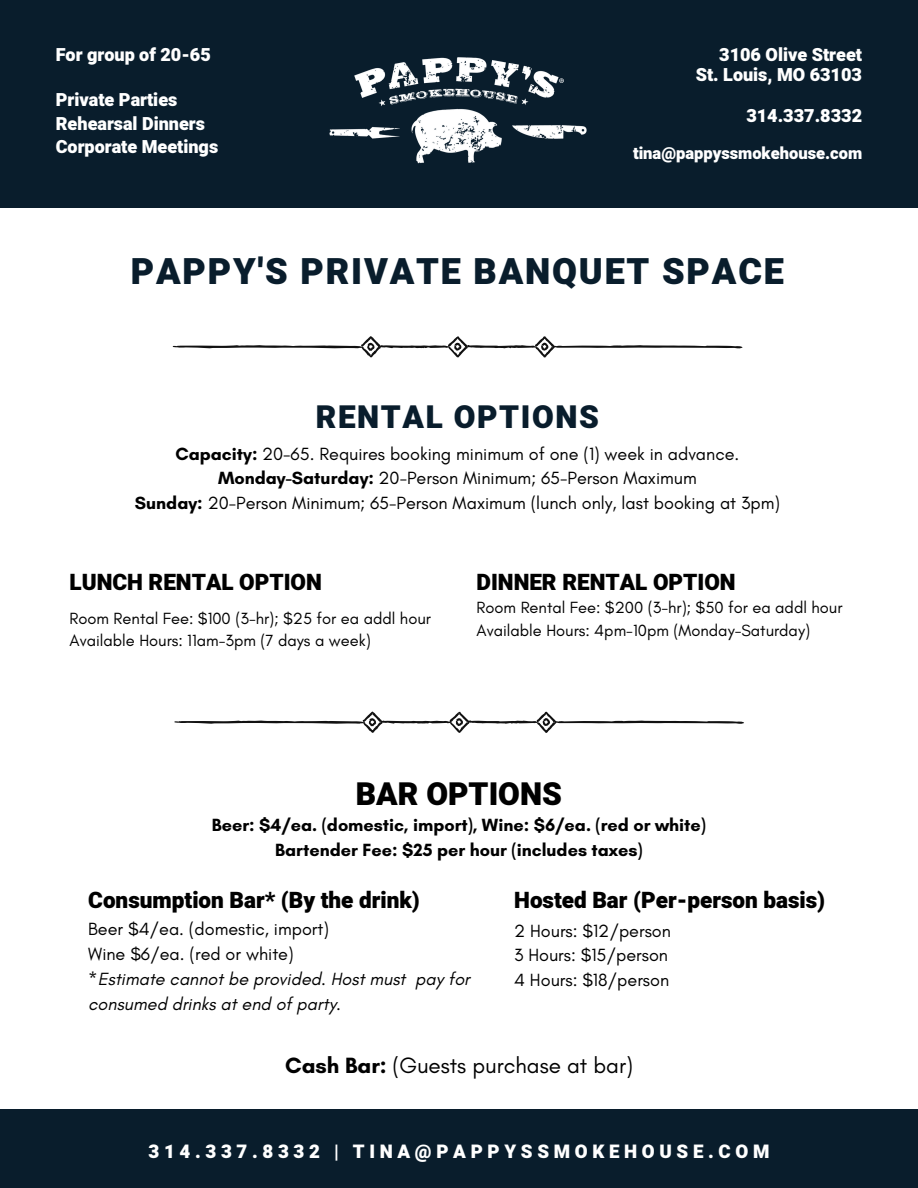
<style>
.page{position:relative;width:918px;height:1188px;background:#fff}
.page>*{position:absolute;margin:0;border:0;box-sizing:border-box;transform-origin:0 0}
.t1{font:900 36px "Heebo";letter-spacing:.05em;color:#091d2c}
.t2{font:900 31.5px "Heebo";letter-spacing:.05em;color:#091d2c}
.t3{font:900 31.5px "Heebo";color:#000}
.t4{font:900 22.5px "Heebo";color:#000}
.t5{font:22.5px "Glacial Indifference";color:#000}
.t6{font:900 18.75px "Heebo";letter-spacing:.25em;color:#fff}
.t7{font:18px "Glacial Indifference";color:#000}
.t8{font:900 18px "Heebo";color:#fff}
.t9{font:700 18px "Glacial Indifference";color:#000}
.t10{font:italic 18px/24.8px "Glacial Indifference";color:#000}
.t11{font:16.5px "Glacial Indifference";color:#000}
.t12{font:900 16.5px "Heebo";color:#fff}
.s1{font-weight:700}
</style>
<div class="page">
<div style="left:0;top:0;width:918px;height:207px;background:#091d2c"></div>
<img style="left:329px;top:57px;width:258px;height:107px">
<div style="left:0;top:1110px;width:918px;height:78px;background:#091d2c"></div>
<svg style="left:173px;top:336px;width:570px;height:22px"></svg>
<svg style="left:174px;top:712px;width:570px;height:21px"></svg>
<p class="t8" style="left:56px;top:42px;width:157px">For group of 20-65</p>
<p class="t8" style="left:56px;top:87px;width:123px">Private Parties</p>
<p class="t8" style="left:56px;top:111px;width:151px">Rehearsal Dinners</p>
<p class="t8" style="left:56px;top:134px;width:164px">Corporate Meetings</p>
<p class="t8" style="left:719px;top:42px;width:144px">3106 Olive Street</p>
<p class="t8" style="left:696px;top:62px;width:168px">St. Louis, MO 63103</p>
<p class="t8" style="left:746px;top:103px;width:117px">314.337.8332</p>
<p class="t12" style="left:633px;top:141px;width:231px">tina@pappyssmokehouse.com</p>
<p class="t1" style="left:131px;top:246px;width:655px">PAPPY'S PRIVATE BANQUET SPACE</p>
<p class="t2" style="left:316px;top:395px;width:285px">RENTAL OPTIONS</p>
<p class="t7" style="left:175px;top:443px;width:566px"><span class="s1">Capacity:</span> 20-65. Requires booking minimum of one (1) week in advance.</p>
<p class="t7" style="left:218px;top:467px;width:480px"><span class="s1">Monday-Saturday:</span> 20-Person Minimum; 65-Person Maximum</p>
<p class="t7" style="left:135px;top:492px;width:647px"><span class="s1">Sunday:</span> 20-Person Minimum; 65-Person Maximum (lunch only, last booking at 3pm)</p>
<p class="t4" style="left:70px;top:566px;width:254px">LUNCH RENTAL OPTION</p>
<p class="t11" style="left:70px;top:608px;width:363px">Room Rental Fee: $100 (3-hr); $25 for ea addl hour</p>
<p class="t11" style="left:70px;top:630px;width:303px">Available Hours: 11am-3pm (7 days a week)</p>
<p class="t4" style="left:477px;top:566px;width:261px">DINNER RENTAL OPTION</p>
<p class="t11" style="left:477px;top:597px;width:367px">Room Rental Fee: $200 (3-hr); $50 for ea addl hour</p>
<p class="t11" style="left:477px;top:620px;width:335px">Available Hours: 4pm-10pm (Monday-Saturday)</p>
<p class="t3" style="left:356px;top:772px;width:208px">BAR OPTIONS</p>
<p class="t9" style="left:212px;top:814px;width:496px">Beer: $4/ea. (domestic, import), Wine: $6/ea. (red or white)</p>
<p class="t9" style="left:275px;top:839px;width:369px">Bartender Fee: $25 per hour (includes taxes)</p>
<p class="t4" style="left:514px;top:885px;width:312px">Hosted Bar (Per-person basis)</p>
<p class="t7" style="left:514px;top:920px;width:158px">2 Hours: $12/person</p>
<p class="t7" style="left:514px;top:944px;width:155px">3 Hours: $15/person</p>
<p class="t7" style="left:514px;top:969px;width:156px">4 Hours: $18/person</p>
<p class="t4" style="left:88px;top:885px;width:333px">Consumption Bar* (By the drink)</p>
<p class="t7" style="left:88px;top:918px;width:242px">Beer $4/ea. (domestic, import)</p>
<p class="t7" style="left:88px;top:943px;width:207px">Wine $6/ea. (red or white)</p>
<p class="t10" style="left:88px;top:966px;width:383px">*Estimate cannot be provided. Host must pay for consumed drinks at end of party.</p>
<p class="t5" style="left:285px;top:1051px;width:349px"><span class="s1">Cash Bar:</span> (Guests purchase at bar)</p>
<p class="t6" style="left:149px;top:1138px;width:622px">314.337.8332 | TINA@PAPPYSSMOKEHOUSE.COM</p>
</div>
